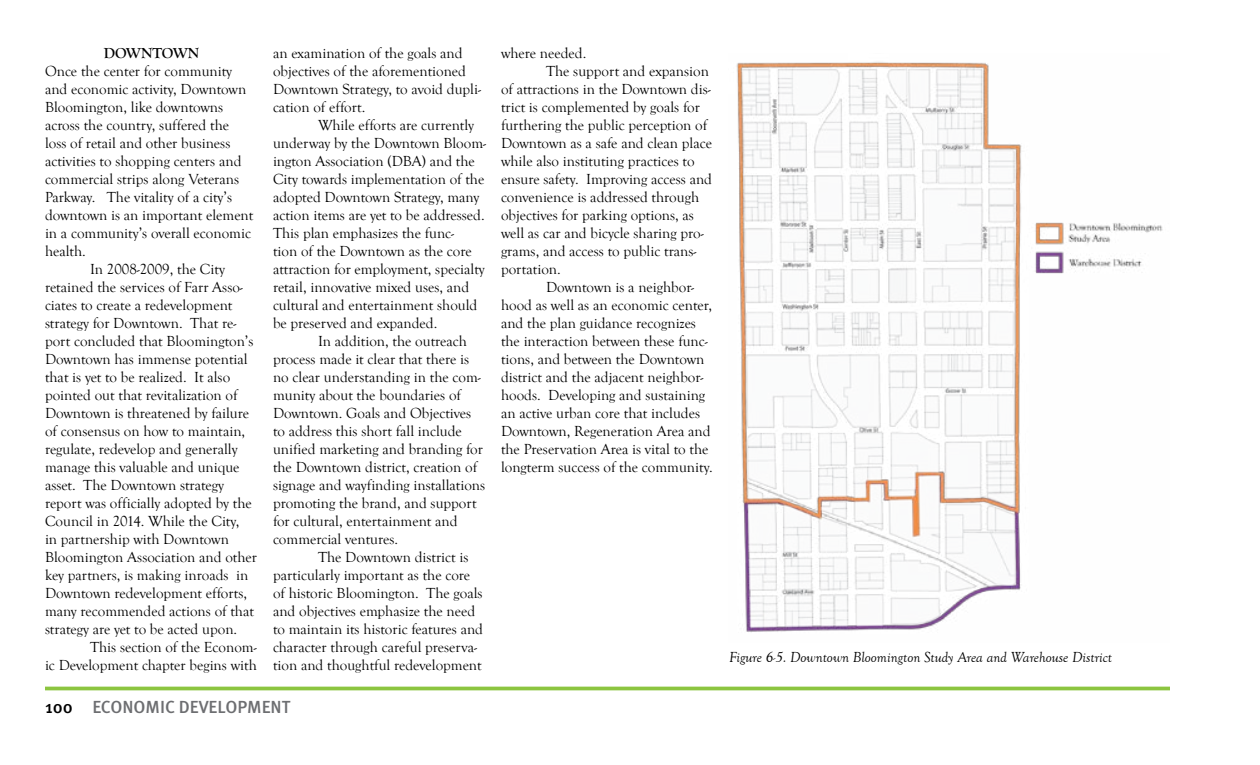
<style>
.page{position:relative;width:1260px;height:765px;background:#fff}
.page>*{position:absolute;margin:0;border:0;box-sizing:border-box;transform-origin:0 0}
.t1{font:500 17.5px "Meta OT";color:#6d6e71}
.t2{font:15px/18px "Goudy Old Style T";color:#000}
.t3{font:italic 15px "Goudy Old Style T";color:#000}
.t4{font:700 15px "Goudy Old Style T";color:#000}
.s1{color:#000}
</style>
<div class="page">
<hr style="left:45px;top:687px;width:1125px;height:3px;background:#8cc540">
<img style="left:736px;top:62px;width:427px;height:570px">
<p class="t4" style="left:104px;top:45px;width:97px">DOWNTOWN</p>
<p class="t2" style="left:45px;top:63px;width:189px">Once the center for community</p>
<p class="t2" style="left:45px;top:81px;width:203px">and economic activity, Downtown</p>
<p class="t2" style="left:45px;top:99px;width:180px">Bloomington, like downtowns</p>
<p class="t2" style="left:45px;top:117px;width:186px">across the country, suffered the</p>
<p class="t2" style="left:45px;top:135px;width:187px">loss of retail and other business</p>
<p class="t2" style="left:45px;top:153px;width:198px">activities to shopping centers and</p>
<p class="t2" style="left:45px;top:171px;width:196px">commercial strips along Veterans</p>
<p class="t2" style="left:45px;top:189px;width:189px">Parkway. The vitality of a city’s</p>
<p class="t2" style="left:45px;top:207px;width:210px">downtown is an important element</p>
<p class="t2" style="left:45px;top:225px;width:208px">in a community’s overall economic</p>
<p class="t2" style="left:45px;top:243px;width:42px">health.</p>
<p class="t2" style="left:90px;top:261px;width:136px">In 2008-2009, the City</p>
<p class="t2" style="left:45px;top:279px;width:199px">retained the services of Farr Asso-</p>
<p class="t2" style="left:45px;top:297px;width:189px">ciates to create a redevelopment</p>
<p class="t2" style="left:45px;top:315px;width:193px">strategy for Downtown. That re-</p>
<p class="t2" style="left:45px;top:333px;width:210px">port concluded that Bloomington’s</p>
<p class="t2" style="left:45px;top:351px;width:204px">Downtown has immense potential</p>
<p class="t2" style="left:45px;top:369px;width:187px">that is yet to be realized. It also</p>
<p class="t2" style="left:45px;top:387px;width:194px">pointed out that revitalization of</p>
<p class="t2" style="left:45px;top:405px;width:206px">Downtown is threatened by failure</p>
<p class="t2" style="left:45px;top:423px;width:202px">of consensus on how to maintain,</p>
<p class="t2" style="left:45px;top:441px;width:194px">regulate, redevelop and generally</p>
<p class="t2" style="left:45px;top:459px;width:196px">manage this valuable and unique</p>
<p class="t2" style="left:45px;top:477px;width:181px">asset. The Downtown strategy</p>
<p class="t2" style="left:45px;top:495px;width:208px">report was officially adopted by the</p>
<p class="t2" style="left:45px;top:513px;width:196px">Council in 2014. While the City,</p>
<p class="t2" style="left:45px;top:531px;width:186px">in partnership with Downtown</p>
<p class="t2" style="left:45px;top:549px;width:214px">Bloomington Association and other</p>
<p class="t2" style="left:45px;top:567px;width:205px">key partners, is making inroads in</p>
<p class="t2" style="left:45px;top:585px;width:204px">Downtown redevelopment efforts,</p>
<p class="t2" style="left:45px;top:603px;width:210px">many recommended actions of that</p>
<p class="t2" style="left:45px;top:621px;width:194px">strategy are yet to be acted upon.</p>
<p class="t2" style="left:90px;top:639px;width:168px">This section of the Econom-</p>
<p class="t2" style="left:45px;top:657px;width:213px">ic Development chapter begins with</p>
<p class="t2" style="left:273px;top:45px;width:209px">an examination of the goals and objectives of the aforementioned<br>Downtown Strategy, to avoid dupli&shy;cation of effort.</p>
<p class="t2" style="left:273px;top:117px;width:215px;text-indent:45px">While efforts are currently underway by the Downtown Bloom&shy;ington Association (DBA) and the City towards implementation of the adopted Downtown Strategy, many action items are yet to be addressed.<br>This plan emphasizes the func-<br>tion of the Downtown as the core attraction for employment, specialty retail, innovative mixed uses, and cultural and entertainment should be preserved and expanded.</p>
<p class="t2" style="left:273px;top:333px;width:214px;text-indent:45px">In addition, the outreach process made it clear that there is no clear understanding in the com&shy;munity about the boundaries of<br>Downtown. Goals and Objectives to address this short fall include unified marketing and branding for the Downtown district, creation of signage and wayfinding installations promoting the brand, and support for cultural, entertainment and commercial ventures.</p>
<p class="t2" style="left:273px;top:549px;width:212px;text-indent:45px">The Downtown district is particularly important as the core of historic Bloomington. The goals and objectives emphasize the need to maintain its historic features and character through careful preserva&shy;tion and thoughtful redevelopment</p>
<p class="t1" style="left:45px;top:696px;width:247px"><span class="s1">100</span> ECONOMIC DEVELOPMENT</p>
<p class="t2" style="left:501px;top:45px;width:87px">where needed.</p>
<p class="t2" style="left:546px;top:63px;width:164px">The support and expansion</p>
<p class="t2" style="left:501px;top:81px;width:211px">of attractions in the Downtown dis-</p>
<p class="t2" style="left:501px;top:99px;width:200px">trict is complemented by goals for</p>
<p class="t2" style="left:501px;top:117px;width:208px">furthering the public perception of</p>
<p class="t2" style="left:501px;top:135px;width:213px">Downtown as a safe and clean place</p>
<p class="t2" style="left:501px;top:153px;width:195px">while also instituting practices to</p>
<p class="t2" style="left:501px;top:171px;width:213px">ensure safety. Improving access and</p>
<p class="t2" style="left:501px;top:189px;width:200px">convenience is addressed through</p>
<p class="t2" style="left:501px;top:207px;width:195px">objectives for parking options, as</p>
<p class="t2" style="left:501px;top:225px;width:204px">well as car and bicycle sharing pro-</p>
<p class="t2" style="left:501px;top:243px;width:197px">grams, and access to public trans-</p>
<p class="t2" style="left:501px;top:261px;width:61px">portation.</p>
<p class="t2" style="left:546px;top:279px;width:150px">Downtown is a neighbor-</p>
<p class="t2" style="left:501px;top:297px;width:213px">hood as well as an economic center,</p>
<p class="t2" style="left:501px;top:315px;width:197px">and the plan guidance recognizes</p>
<p class="t2" style="left:501px;top:333px;width:208px">the interaction between these func-</p>
<p class="t2" style="left:501px;top:351px;width:205px">tions, and between the Downtown</p>
<p class="t2" style="left:501px;top:369px;width:204px">district and the adjacent neighbor-</p>
<p class="t2" style="left:501px;top:387px;width:206px">hoods. Developing and sustaining</p>
<p class="t2" style="left:501px;top:405px;width:201px">an active urban core that includes</p>
<p class="t2" style="left:501px;top:423px;width:211px">Downtown, Regeneration Area and</p>
<p class="t2" style="left:501px;top:441px;width:209px">the Preservation Area is vital to the</p>
<p class="t2" style="left:501px;top:459px;width:213px">longterm success of the community.</p>
<p class="t3" style="left:729px;top:649px;width:385px">Figure 6-5. Downtown Bloomington Study Area and Warehouse District</p>
</div>
